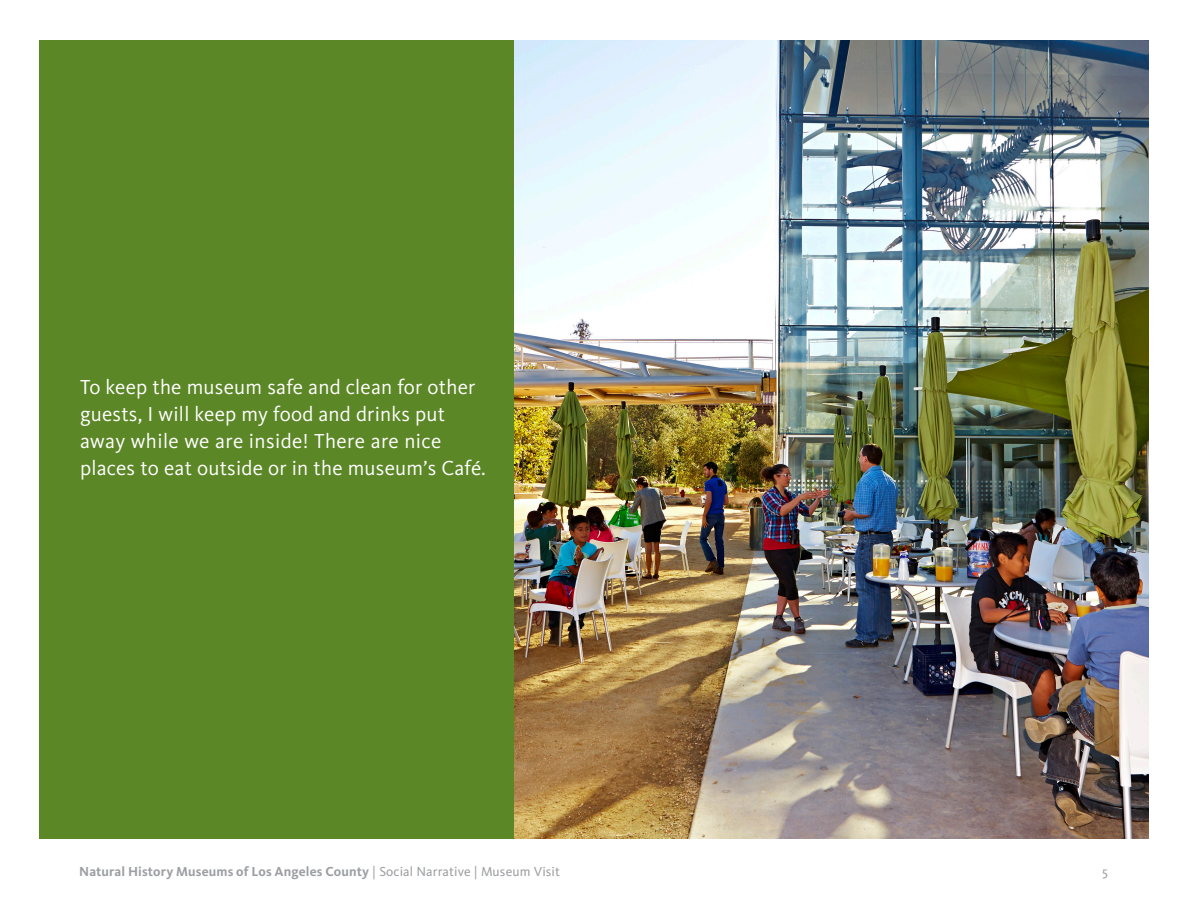
<style>
.page{position:relative;width:1188px;height:918px;background:#fff}
.page>*{position:absolute;margin:0;border:0;box-sizing:border-box;transform-origin:0 0}
.Section_Subhead{font:21px/27px "Kievit OT";letter-spacing:.01em;color:#fff}
.t1{font:700 13.5px "Kievit OT";letter-spacing:.01em;color:#9d9fa2}
.t2{font:13.5px "Kievit OT";color:#9d9fa2}
.s1{font-weight:400}
</style>
<div class="page">
<div style="left:40px;top:40px;width:475px;height:799px;background:#5c8727"></div>
<img style="left:515px;top:40px;width:633px;height:799px">
<p class="Section_Subhead" style="left:80px;top:373px;width:407px">To keep the museum safe and clean for other guests, I will keep my food and drinks put away while we are inside! There are nice places to eat outside or in the museum’s Café.</p>
<p class="t1" style="left:79px;top:864px;width:482px">Natural History Museums of Los Angeles County <span class="s1">| Social Narrative | Museum Visit</span></p>
<p class="t2" style="left:1102px;top:864px;width:7px">5</p>
</div>
